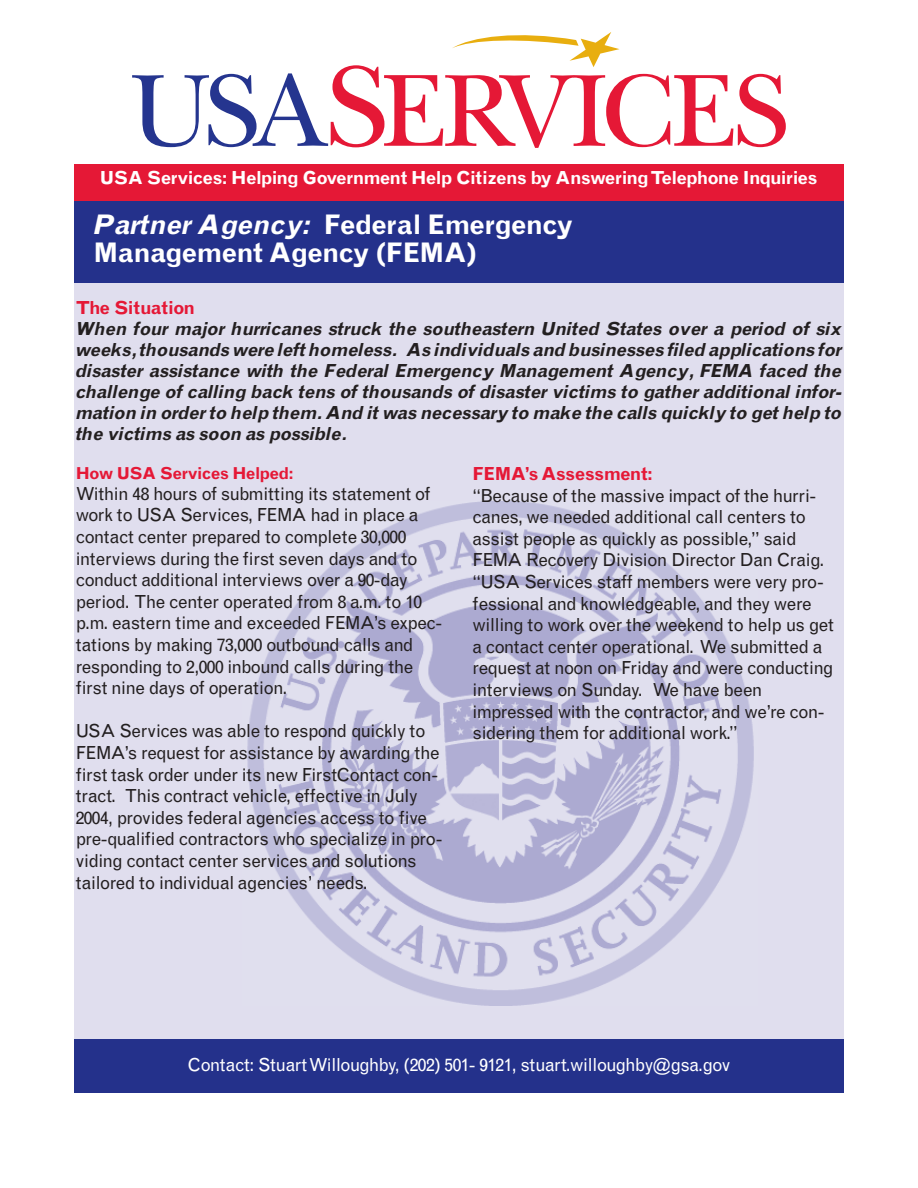
<style>
.page{position:relative;width:918px;height:1188px;background:#fff}
.page>*{position:absolute;margin:0;border:0;box-sizing:border-box;transform-origin:0 0}
.t1{font:700 27px/28.5px "Grotesque";letter-spacing:-.04em;color:#fff}
.t2{font:18px/21.6px "Grotesque";letter-spacing:-.03em;color:#231f20}
.t3{font:italic 700 18px/21px "Grotesque";letter-spacing:-.03em;color:#231f20;text-align:justify}
.t4{font:700 18px "Grotesque";letter-spacing:-.04em;color:#fff}
.t5{font:18px "Grotesque";letter-spacing:-.03em;color:#fff}
.t6{font:700 18px "Grotesque";letter-spacing:-.03em;color:#e51836}
.t7{font:700 16.5px "Grotesque";letter-spacing:-.035em;color:#e51836}
.s1{font-style:italic}
</style>
<div class="page">
<div style="left:74px;top:283px;width:770px;height:756px;background:#e0deee"></div>
<img style="left:247px;top:501px;width:507px;height:504px">
<div style="left:74px;top:195px;width:770px;height:88px;background:#24318b"></div>
<svg style="left:132px;top:32px;width:654px;height:116px"></svg>
<div style="left:74px;top:164px;width:770px;height:36px;background:#e51836"></div>
<div style="left:74px;top:1039px;width:770px;height:54px;background:#24318b"></div>
<p class="t4" style="left:100px;top:167px;width:719px">USA Services: Helping Government Help Citizens by AnsweringTelephone Inquiries</p>
<h1 class="t1" style="left:94px;top:210px;width:482px"><span class="s1">Partner Agency:</span> Federal Emergency<br>Management Agency (FEMA)</h1>
<p class="t6" style="left:76px;top:297px;width:121px">The Situation</p>
<p class="t3" style="left:76px;top:318px;width:768px">When four major hurricanes struck the southeastern United States over a period of six weeks, thousands were left homeless. As individuals and businesses filed applications for disaster assistance with the Federal Emergency Management Agency, FEMA faced the challenge of calling back tens of thousands of disaster victims to gather additional infor&shy;mation in order to help them. And it was necessary to make the calls quickly to get help to the victims as soon as possible.</p>
<p class="t7" style="left:76px;top:463px;width:220px">How USA Services Helped:</p>
<p class="t2" style="left:76px;top:483px;width:368px">Within 48 hours of submitting its statement of work to USA Services, FEMA had in place a contact center prepared to complete 30,000 interviews during the first seven days and to conduct additional interviews over a 90-day period. The center operated from 8 a.m. to 10 p.m. eastern time and exceeded FEMA’s expec&shy;tations by making 73,000 outbound calls and responding to 2,000 inbound calls during the first nine days of operation.</p>
<p class="t2" style="left:76px;top:720px;width:368px">USA Services was able to respond quickly to FEMA’s request for assistance by awarding the first task order under its new FirstContact con&shy;tract. This contract vehicle, effective in July 2004, provides federal agencies access to five pre-qualified contractors who specialize in pro&shy;viding contact center services and solutions tailored to individual agencies’ needs.</p>
<p class="t6" style="left:472px;top:463px;width:182px">FEMA’s Assessment:</p>
<p class="t2" style="left:472px;top:485px;width:363px">“Because of the massive impact of the hurri&shy;canes, we needed additional call centers to assist people as quickly as possible,” said FEMA Recovery Division Director Dan Craig. “USA Services staff members were very pro&shy;fessional and knowledgeable, and they were willing to work over the weekend to help us get a contact center operational. We submitted a request at noon on Friday and were conducting interviews on Sunday. We have been impressed with the contractor, and we’re con&shy;sidering them for additional work.”</p>
<p class="t5" style="left:187px;top:1054px;width:545px">Contact: StuartWilloughby, (202) 501- 9121, stuart.willoughby@gsa.gov</p>
</div>
